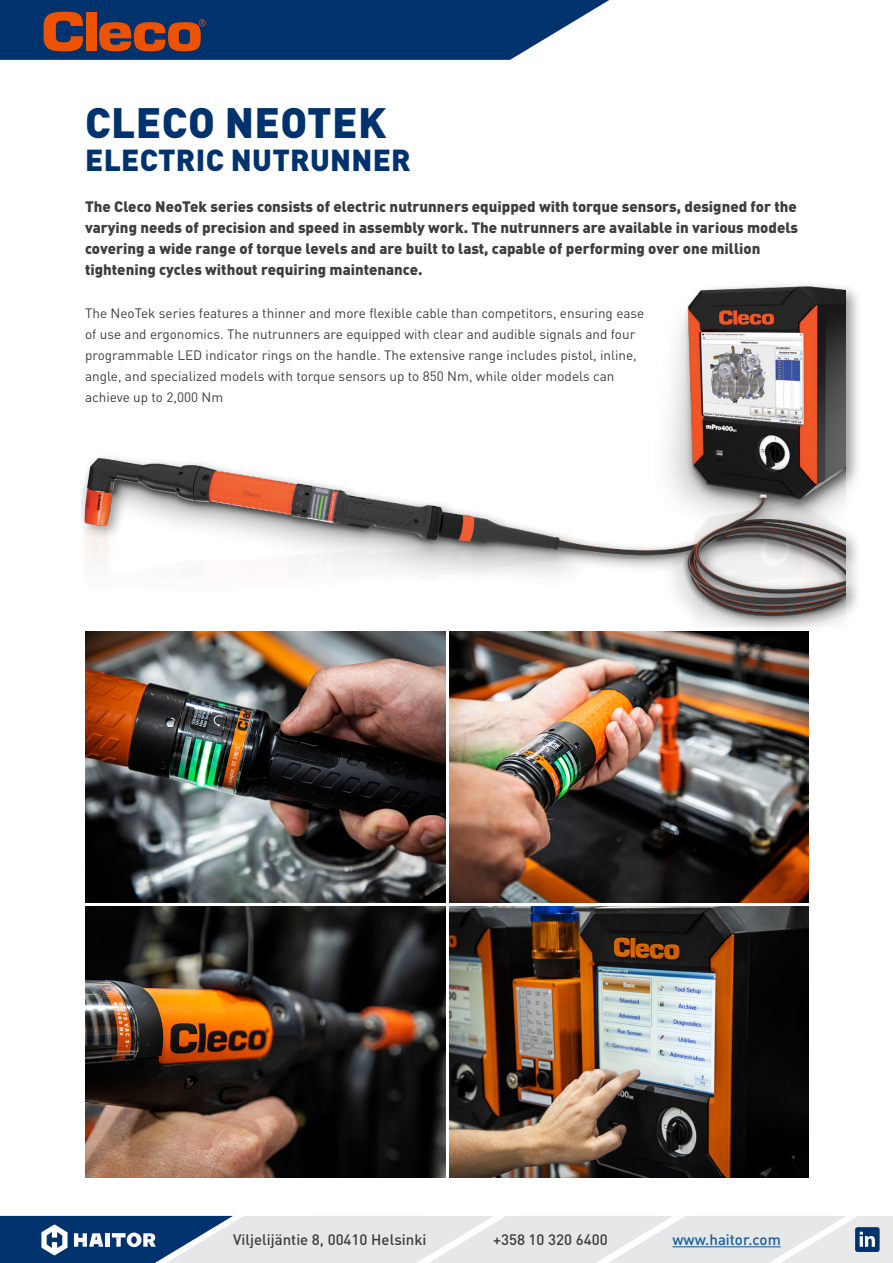
<style>
.page{position:relative;width:893px;height:1263px;background:#fff}
.page>*{position:absolute;margin:0;border:0;box-sizing:border-box;transform-origin:0 0}
.Big_headline_blue_1__line{font:900 42px "DINOT";letter-spacing:.01em;color:#00326d}
.Big_headline_blue_2__line{font:900 30px "DINOT";letter-spacing:.01em;color:#00326d}
.Ingress{font:900 15px/21px "DINOT";color:#3e3e3f}
.t1{font:500 15px "DINOT";color:#3e3e3f}
.t2{font:500 15px "DINOT";color:#175d9e}
.Body_text{font:13.5px/21px "DINOT";color:#3e3e3f}
</style>
<div class="page">
<div style="left:78px;top:280px;width:784px;height:360px;background:#231f20;opacity:.45"></div>
<img style="left:82px;top:280px;width:764px;height:346px">
<img style="left:450px;top:907px;width:359px;height:271px">
<img style="left:86px;top:907px;width:359px;height:271px">
<img style="left:450px;top:631px;width:359px;height:271px">
<img style="left:86px;top:631px;width:359px;height:271px">
<svg style="left:0;top:0;width:609px;height:60px;background:#2b456e"></svg>
<svg style="left:0;top:1216px;width:893px;height:47px;background:#b9c4d1"></svg>
<p class="Big_headline_blue_1__line" style="left:85px;top:95px;width:303px">CLECO NEOTEK</p>
<p class="Big_headline_blue_2__line" style="left:85px;top:140px;width:327px">ELECTRIC NUTRUNNER</p>
<p class="Ingress" style="left:85px;top:196px;width:715px">The Cleco NeoTek series consists of electric nutrunners equipped with torque sensors, designed for the varying needs of precision and speed in assembly work. The nutrunners are available in various models covering a wide range of torque levels and are built to last, capable of performing over one million tightening cycles without requiring maintenance.</p>
<p class="Body_text" style="left:85px;top:303px;width:561px">The NeoTek series features a thinner and more flexible cable than competitors, ensuring ease of use and ergonomics. The nutrunners are equipped with clear and audible signals and four programmable LED indicator rings on the handle. The extensive range includes pistol, inline, angle, and specialized models with torque sensors up to 850 Nm, while older models can achieve up to 2,000 Nm</p>
<p class="t1" style="left:233px;top:1230px;width:195px">Viljelijäntie 8, 00410 Helsinki</p>
<p class="t1" style="left:493px;top:1230px;width:116px">+358 10 320 6400</p>
<p class="t2" style="left:672px;top:1230px;width:110px">www.haitor.com</p>
</div>
